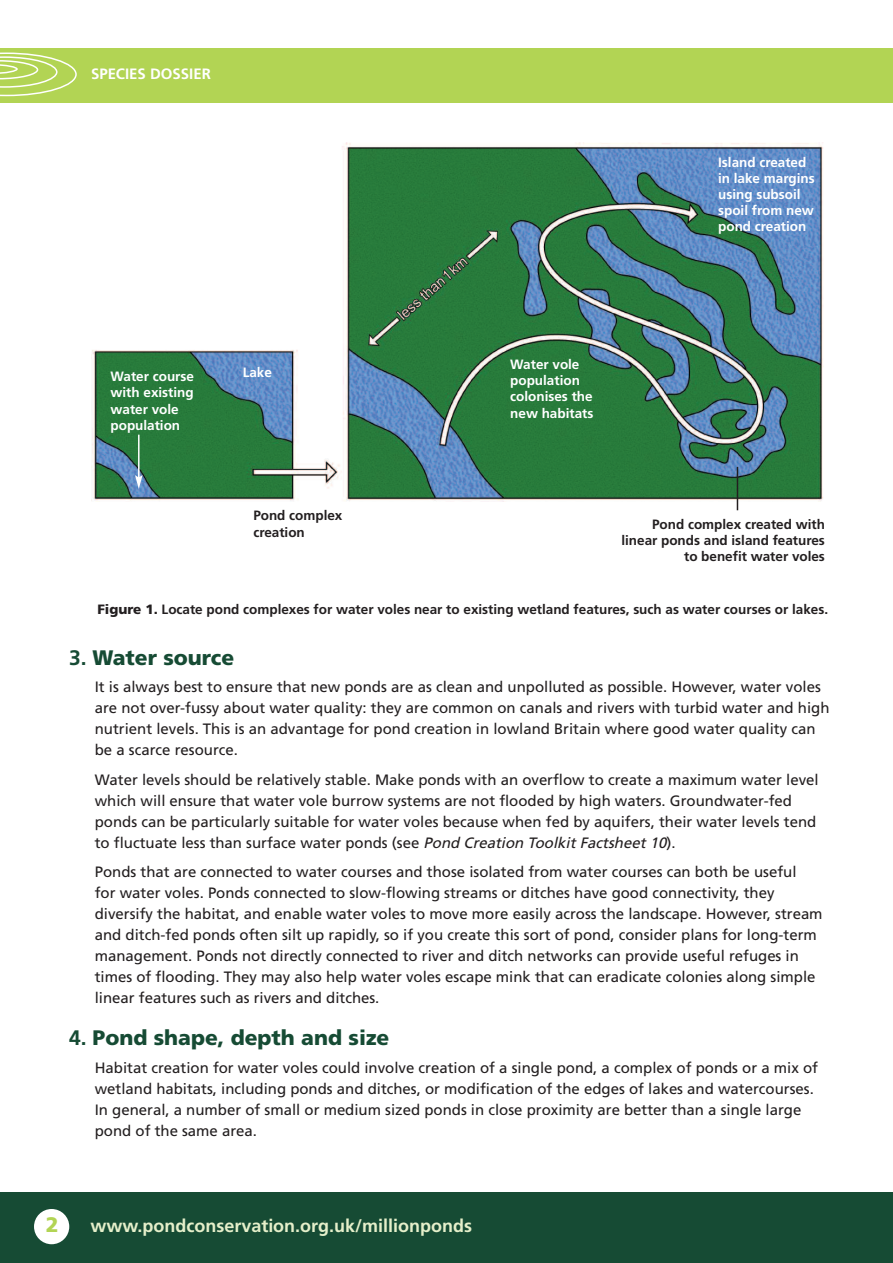
<style>
.page{position:relative;width:893px;height:1263px;background:#fff}
.page>*{position:absolute;margin:0;border:0;box-sizing:border-box;transform-origin:0 0}
.t1{font:900 21px "Frutiger";color:#164b34}
.t2{font:900 21px "Frutiger";color:#b2d454}
.t3{font:700 18px "Frutiger";color:#e5efca}
.t4{font:15px/21px "Frutiger";color:#231f20}
.t5{font:700 15px "Frutiger";color:#fff}
.t6{font:700 13.5px/16.2px "Frutiger";color:#231f20}
.t7{font:700 13.5px/16.2px "Frutiger";color:#fff}
.s1{font-weight:900}
.s2{font-weight:700}
.s3{font-style:italic}
</style>
<div class="page">
<div style="left:0;top:1192px;width:893px;height:71px;background:#164b34"></div>
<div style="left:0;top:48px;width:893px;height:55px;background:#b2d454"></div>
<div style="left:34px;top:1209px;width:35px;height:35px;background:#fff;border-radius:50%"></div>
<svg style="left:0;top:53px;width:77px;height:43px"></svg>
<img style="left:92px;top:142px;width:732px;height:359px">
<hr style="left:737px;top:467px;width:1px;height:43px;background:#231f20">
<hr style="left:138px;top:435px;width:2px;height:43px;background:#fff">
<svg style="left:135px;top:475px;width:8px;height:14px"></svg>
<p class="t5" style="left:91px;top:68px;width:121px">SPECIES DOSSIER</p>
<p class="t7" style="left:718px;top:155px;width:98px">Island created in lake margins using subsoil spoil from new pond creation</p>
<p class="t7" style="left:111px;top:369px;width:85px">Water course with existing water vole population</p>
<p class="t7" style="left:243px;top:365px;width:31px">Lake</p>
<p class="t6" style="left:253px;top:509px;width:91px">Pond complex creation</p>
<p class="t7" style="left:510px;top:357px;width:85px">Water vole population colonises the new habitats</p>
<p class="t6" style="left:621px;top:517px;width:205px;text-align:right">Pond complex created with linear ponds and island features to benefit water voles</p>
<p class="t6" style="left:97px;top:602px;width:732px"><span class="s1">Figure 1.</span> Locate pond complexes for water voles near to existing wetland features, such as water courses or lakes.</p>
<h1 class="t1" style="left:69px;top:649px;width:166px"><span class="s2">3.</span> Water source</h1>
<p class="t4" style="left:95px;top:677px;width:736px">It is always best to ensure that new ponds are as clean and unpolluted as possible. However, water voles are not over-fussy about water quality: they are common on canals and rivers with turbid water and high nutrient levels. This is an advantage for pond creation in lowland Britain where good water quality can be a scarce resource.</p>
<p class="t4" style="left:95px;top:770px;width:725px">Water levels should be relatively stable. Make ponds with an overflow to create a maximum water level which will ensure that water vole burrow systems are not flooded by high waters. Groundwater-fed ponds can be particularly suitable for water voles because when fed by aquifers, their water levels tend to fluctuate less than surface water ponds (see <span class="s3">PondCreationToolkitFactsheet10</span>).</p>
<p class="t4" style="left:95px;top:862px;width:729px">Ponds that are connected to water courses and those isolated from water courses can both be useful<br>for water voles. Ponds connected to slow-flowing streams or ditches have good connectivity, they diversify the habitat, and enable water voles to move more easily across the landscape. However, stream and ditch-fed ponds often silt up rapidly, so if you create this sort of pond, consider plans for long-term management. Ponds not directly connected to river and ditch networks can provide useful refuges in times of flooding. They may also help water voles escape mink that can eradicate colonies along simple linear features such as rivers and ditches.</p>
<h1 class="t1" style="left:69px;top:1030px;width:322px"><span class="s2">4.</span> Pond shape, depth and size</h1>
<p class="t4" style="left:95px;top:1058px;width:725px">Habitat creation for water voles could involve creation of a single pond, a complex of ponds or a mix of wetland habitats, including ponds and ditches, or modification of the edges of lakes and watercourses.<br>In general, a number of small or medium sized ponds in close proximity are better than a single large pond of the same area.</p>
<h1 class="t2" style="left:46px;top:1216px;width:14px">2</h1>
<p class="t3" style="left:90px;top:1218px;width:383px">www.pondconservation.org.uk/millionponds</p>
</div>
